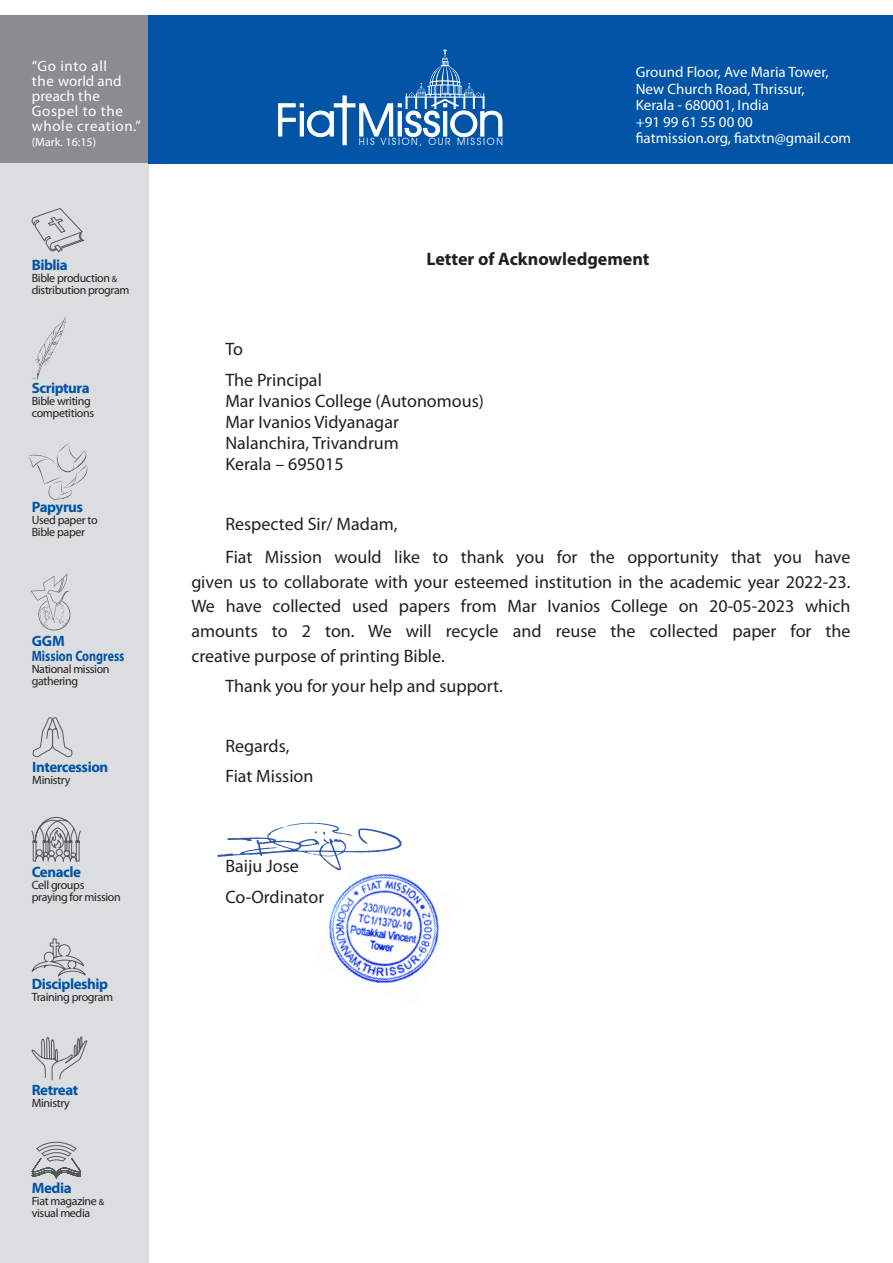
<style>
.page{position:relative;width:893px;height:1263px;background:#fff}
.page>*{position:absolute;margin:0;border:0;box-sizing:border-box;transform-origin:0 0}
.t1{font:18px/24.6px "Myriad Pro";color:#231f20;text-align:justify}
.t2{font:700 18px "Myriad Pro";color:#231f20}
.t3{font:15px/16.5px "Myriad Pro";color:#fff}
.t4{font:700 15px "Myriad Pro";letter-spacing:-.03em;color:#0154a6}
.t5{font:15px/15px "Myriad Pro";letter-spacing:.04em;color:#fff}
.t6{font:700 15px/15px "Myriad Pro";color:#0154a6}
.t7{font:12px/12px "Myriad Pro";letter-spacing:-.03em;color:#231f20}
.t8{font:12px "Myriad Pro";color:#fff}
.t9{font:9.9px "Avant Garde IT Cby BT";letter-spacing:.17em;color:#fff}
.s1{font-size:9px}
</style>
<div class="page">
<div style="left:0;top:15px;width:149px;height:149px;background:#8a8c8f"></div>
<div style="left:0;top:164px;width:149px;height:1099px;background:#dcdddf"></div>
<div style="left:149px;top:15px;width:744px;height:149px;background:#0154a6"></div>
<svg style="left:278px;top:49px;width:225px;height:97px"></svg>
<img style="left:31px;top:573px;width:40px;height:58px">
<svg style="left:32px;top:317px;width:34px;height:62px"></svg>
<svg style="left:28px;top:443px;width:60px;height:57px"></svg>
<svg style="left:31px;top:208px;width:54px;height:45px"></svg>
<svg style="left:31px;top:938px;width:55px;height:39px"></svg>
<svg style="left:31px;top:1036px;width:57px;height:44px"></svg>
<svg style="left:31px;top:1141px;width:50px;height:38px"></svg>
<svg style="left:31px;top:817px;width:50px;height:45px"></svg>
<svg style="left:32px;top:717px;width:41px;height:41px"></svg>
<img style="left:328px;top:874px;width:111px;height:110px">
<img style="left:217px;top:822px;width:185px;height:52px">
<p class="t5" style="left:32px;top:58px;width:110px">“Go into all<br>the world and preach the<br>Gospel to the whole creation.”</p>
<p class="t8" style="left:32px;top:134px;width:66px">(Mark. 16:15)</p>
<p class="t4" style="left:32px;top:255px;width:38px">Biblia</p>
<p class="t7" style="left:32px;top:272px;width:99px">Bible production <span class="s1">&amp; </span>distribution program</p>
<p class="t4" style="left:32px;top:378px;width:59px">Scriptura</p>
<p class="t7" style="left:32px;top:394px;width:64px">Bible writing competitions</p>
<p class="t4" style="left:32px;top:497px;width:53px">Papyrus</p>
<p class="t7" style="left:32px;top:514px;width:67px">Used paper to<br>Bible paper</p>
<p class="t6" style="left:32px;top:633px;width:94px">GGM<br>Mission Congress</p>
<p class="t7" style="left:32px;top:663px;width:79px">National mission gathering</p>
<p class="t4" style="left:32px;top:757px;width:78px">Intercession</p>
<p class="t7" style="left:32px;top:773px;width:40px">Ministry</p>
<p class="t4" style="left:32px;top:863px;width:51px">Cenacle</p>
<p class="t7" style="left:32px;top:879px;width:91px">Cell groups praying for mission</p>
<p class="t4" style="left:32px;top:974px;width:78px">Discipleship</p>
<p class="t7" style="left:32px;top:991px;width:83px">Training program</p>
<p class="t4" style="left:32px;top:1080px;width:48px">Retreat</p>
<p class="t7" style="left:32px;top:1096px;width:40px">Ministry</p>
<p class="t4" style="left:32px;top:1178px;width:41px">Media</p>
<p class="t7" style="left:32px;top:1194px;width:74px">Fiat magazine <span class="s1">&amp; </span>visual media</p>
<p class="t9" style="left:359px;top:136px;width:146px">HIS VISION, OUR MISSION</p>
<p class="t3" style="left:636px;top:64px;width:217px">Ground Floor, Ave Maria Tower,<br>New Church Road, Thrissur,<br>Kerala - 680001, India<br>+91 99 61 55 00 00 fiatmission.org, fiatxtn@gmail.com</p>
<p class="t2" style="left:426px;top:247px;width:225px">Letter of Acknowledgement</p>
<p class="t1" style="left:225px;top:337px;width:19px">To</p>
<p class="t1" style="left:225px;top:367px;width:98px">The Principal</p>
<p class="t1" style="left:225px;top:388px;width:260px">Mar Ivanios College (Autonomous)</p>
<p class="t1" style="left:225px;top:409px;width:175px">Mar Ivanios Vidyanagar</p>
<p class="t1" style="left:225px;top:430px;width:175px">Nalanchira, Trivandrum</p>
<p class="t1" style="left:225px;top:451px;width:120px">Kerala – 695015</p>
<p class="t1" style="left:225px;top:511px;width:174px">Respected Sir/ Madam,</p>
<p class="t1" style="left:191px;top:545px;width:661px;text-indent:34px">Fiat Mission would like to thank you for the opportunity that you have given us to collaborate with your esteemed institution in the academic year 2022-23.<br>We have collected used papers from Mar Ivanios College on 20-05-2023 which amounts to 2 ton. We will recycle and reuse the collected paper for the creative purpose of printing Bible.</p>
<p class="t1" style="left:225px;top:673px;width:279px">Thank you for your help and support.</p>
<p class="t1" style="left:225px;top:733px;width:66px">Regards,</p>
<p class="t1" style="left:225px;top:763px;width:90px">Fiat Mission</p>
<p class="t1" style="left:225px;top:854px;width:75px">Baiju Jose</p>
<p class="t1" style="left:225px;top:884px;width:100px">Co-Ordinator</p>
</div>
